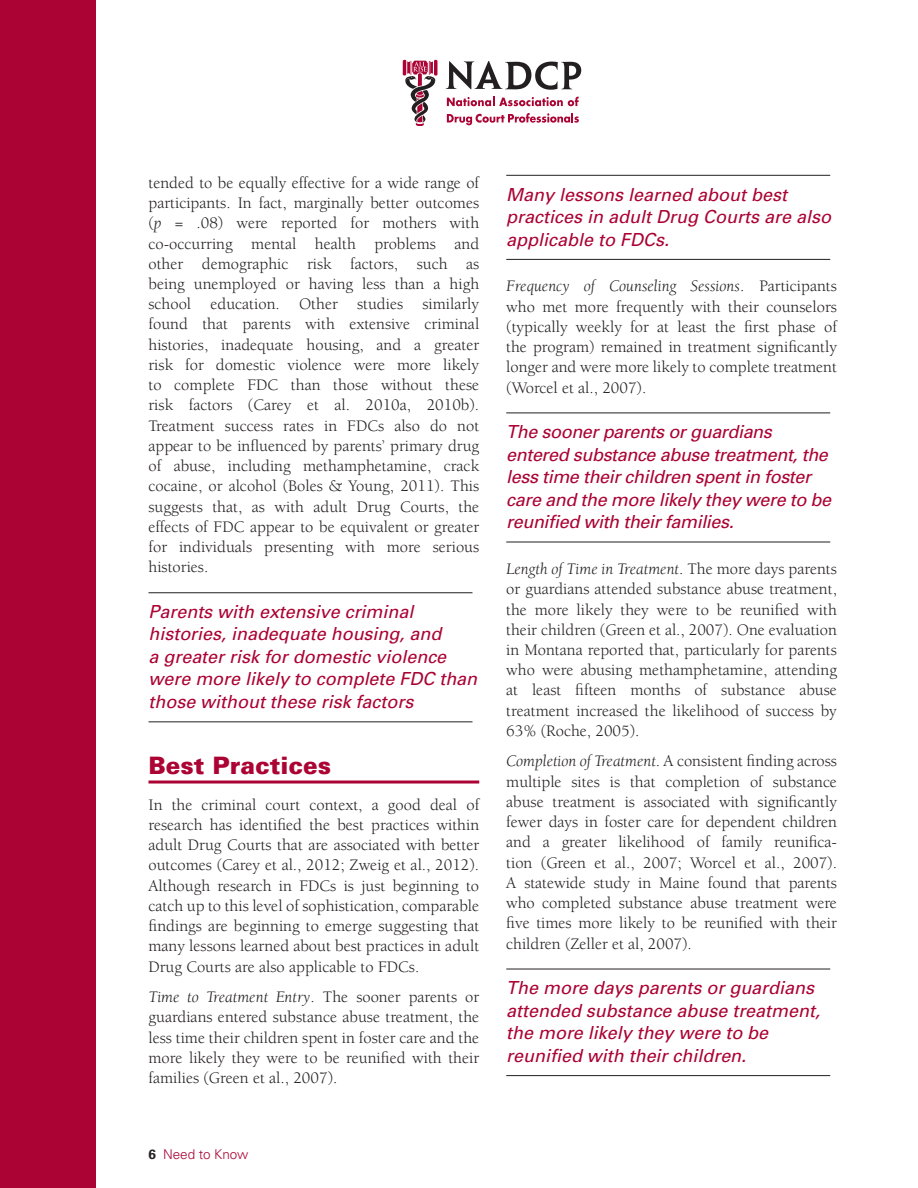
<style>
.page{position:relative;width:918px;height:1188px;background:#fff}
.page>*{position:absolute;margin:0;border:0;box-sizing:border-box;transform-origin:0 0}
.t1{font:900 24px "Univers";color:#ab0333}
.t2{font:italic 18px/22.5px "Univers";color:#ab0333}
.t3{font:italic 18px/22.5px "Univers";letter-spacing:-.025em;color:#ab0333}
.t4{font:16.5px/20.2px "Berkeley";color:#231f20;text-align:justify}
.t5{font:300 13.5px "Univers";letter-spacing:-.005em;color:#ab0333}
.s1{font-style:italic}
.s2{font-weight:700;color:#231f20}
</style>
<div class="page">
<svg style="left:446px;top:61px;width:135px;height:29px"></svg>
<svg style="left:447px;top:97px;width:132px;height:9px"></svg>
<svg style="left:447px;top:113px;width:132px;height:12px"></svg>
<svg style="left:403px;top:60px;width:35px;height:66px"></svg>
<div style="left:0;top:0;width:96px;height:1188px;background:#ab0333"></div>
<hr style="left:148px;top:592px;width:324px;height:1px;background:#231f20">
<hr style="left:148px;top:721px;width:324px;height:1px;background:#231f20">
<hr style="left:148px;top:781px;width:331px;height:3px;background:#ab0333">
<hr style="left:506px;top:175px;width:324px;height:1px;background:#231f20">
<hr style="left:506px;top:259px;width:324px;height:1px;background:#231f20">
<hr style="left:506px;top:413px;width:324px;height:1px;background:#231f20">
<hr style="left:506px;top:542px;width:324px;height:1px;background:#231f20">
<hr style="left:506px;top:969px;width:324px;height:1px;background:#231f20">
<hr style="left:506px;top:1075px;width:324px;height:1px;background:#231f20">
<p class="t4" style="left:148px;top:173px;width:332px">tended to be equally effective for a wide range of participants. In fact, marginally better outcomes (<span class="s1">p</span> = .08) were reported for mothers with co-occurring mental health problems and other demographic risk factors, such as being unemployed or having less than a high school education. Other studies similarly found that parents with extensive criminal histories, inadequate housing, and a greater risk for domestic violence were more likely to complete FDC than those without these risk factors (Carey et al. 2010a, 2010b).<br>Treatment success rates in FDCs also do not appear to be influenced by parents’ primary drug of abuse, including methamphetamine, crack cocaine, or alcohol (Boles &amp; Young, 2011). This suggests that, as with adult Drug Courts, the effects of FDC appear to be equivalent or greater for individuals presenting with more serious histories.</p>
<p class="t2" style="left:148px;top:600px;width:330px">Parents with extensive criminal histories, inadequate housing, and<br>a greater risk for domestic violence were more likely to complete FDC than those without these risk factors</p>
<h1 class="t1" style="left:148px;top:750px;width:184px">Best Practices</h1>
<p class="t4" style="left:148px;top:795px;width:332px">In the criminal court context, a good deal of research has identified the best practices within adult Drug Courts that are associated with better outcomes (Carey et al., 2012; Zweig et al., 2012).<br>Although research in FDCs is just beginning to catch up to this level of sophistication, comparable findings are beginning to emerge suggesting that many lessons learned about best practices in adult Drug Courts are also applicable to FDCs.</p>
<p class="t4" style="left:148px;top:987px;width:332px"><span class="s1">Time to Treatment Entry</span>. The sooner parents or guardians entered substance abuse treatment, the less time their children spent in foster care and the more likely they were to be reunified with their families (Green et al., 2007).</p>
<p class="t5" style="left:148px;top:1146px;width:101px"><span class="s2">6</span> Need to Know</p>
<p class="t2" style="left:506px;top:183px;width:327px">Many lessons learned about best practices in adult Drug Courts are also applicable to FDCs.</p>
<p class="t4" style="left:506px;top:276px;width:332px"><span class="s1">Frequency of Counseling Sessions</span>. Participants who met more frequently with their counselors (typically weekly for at least the first phase of the program) remained in treatment significantly longer and were more likely to complete treatment (Worcel et al., 2007).</p>
<p class="t3" style="left:506px;top:420px;width:326px">The sooner parents or guardians entered substance abuse treatment, the less time their children spent in foster care and the more likely they were to be reunified with their families.</p>
<p class="t4" style="left:506px;top:559px;width:332px"><span class="s1">Length of Time in Treatment</span>. The more days parents or guardians attended substance abuse treatment, the more likely they were to be reunified with their children (Green et al., 2007). One evaluation in Montana reported that, particularly for parents who were abusing methamphetamine, attending at least fifteen months of substance abuse treatment increased the likelihood of success by 63% (Roche, 2005).</p>
<p class="t4" style="left:506px;top:752px;width:332px"><span class="s1">Completion of Treatment</span>. A consistent finding across multiple sites is that completion of substance abuse treatment is associated with significantly fewer days in foster care for dependent children and a greater likelihood of family reunifica&shy;tion (Green et al., 2007; Worcel et al., 2007).<br>A statewide study in Maine found that parents who completed substance abuse treatment were five times more likely to be reunified with their children (Zeller et al, 2007).</p>
<p class="t2" style="left:506px;top:976px;width:315px">The more days parents or guardians attended substance abuse treatment, the more likely they were to be reunified with their children.</p>
</div>
